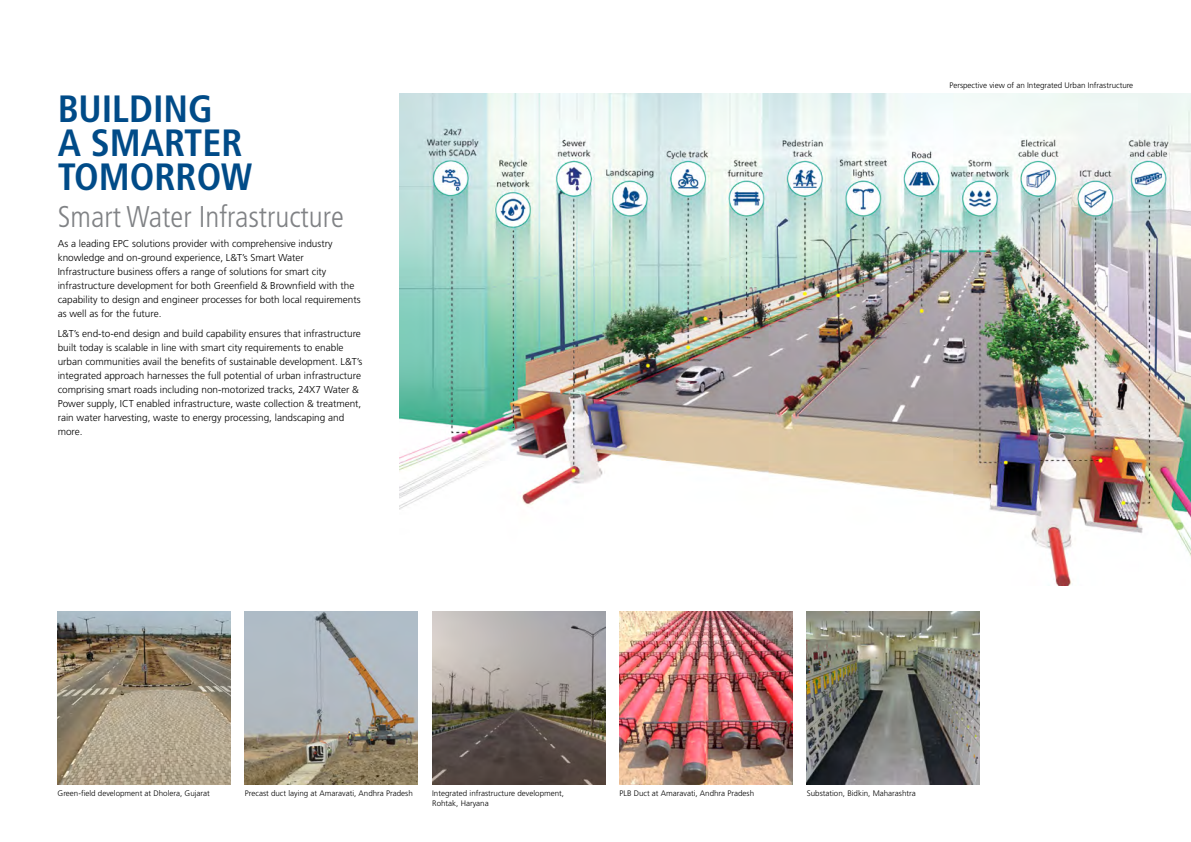
<style>
.page{position:relative;width:1191px;height:842px;background:#fff}
.page>*{position:absolute;margin:0;border:0;box-sizing:border-box;transform-origin:0 0}
.t1{font:700 condensed 38px/33.6px "Frutiger LT Pro";color:#004b88}
.t2{font:300 condensed 30px "Frutiger LT Pro";color:#808285}
.t3{font:300 10px/14px "Frutiger LT Pro";color:#000}
.t4{font:300 8px/9.6px "Frutiger LT Pro";color:#000}
</style>
<div class="page">
<img style="left:400px;top:94px;width:791px;height:491px">
<img style="left:58px;top:612px;width:172px;height:172px">
<img style="left:245px;top:612px;width:173px;height:172px">
<img style="left:619px;top:612px;width:173px;height:172px">
<img style="left:432px;top:612px;width:173px;height:172px">
<img style="left:807px;top:612px;width:172px;height:172px">
<h1 class="t1" style="left:58px;top:92px;width:196px">BUILDING<br>A SMARTER<br>TOMORROW</h1>
<h2 class="t2" style="left:58px;top:200px;width:288px">Smart Water Infrastructure</h2>
<p class="t3" style="left:58px;top:236px;width:304px">As a leading EPC solutions provider with comprehensive industry knowledge and on-ground experience, L&amp;T’s Smart Water Infrastructure business offers a range of solutions for smart city infrastructure development for both Greenfield &amp; Brownfield with the capability to design and engineer processes for both local requirements as well as for the future.</p>
<p class="t3" style="left:58px;top:326px;width:306px">L&amp;T’s end-to-end design and build capability ensures that infrastructure built today is scalable in line with smart city requirements to enable urban communities avail the benefits of sustainable development. L&amp;T’s integrated approach harnesses the full potential of urban infrastructure comprising smart roads including non-motorized tracks, 24X7 Water &amp; Power supply, ICT enabled infrastructure, waste collection &amp; treatment, rain water harvesting, waste to energy processing, landscaping and more.</p>
<p class="t4" style="left:949px;top:81px;width:185px">Perspective view of an Integrated Urban Infrastructure</p>
<p class="t4" style="left:58px;top:789px;width:154px">Green-field development at Dholera, Gujarat</p>
<p class="t4" style="left:245px;top:789px;width:169px">Precast duct laying at Amaravati, Andhra Pradesh</p>
<p class="t4" style="left:432px;top:789px;width:133px">Integrated infrastructure development,<br>Rohtak, Haryana</p>
<p class="t4" style="left:619px;top:789px;width:136px">PLB Duct at Amaravati, Andhra Pradesh</p>
<p class="t4" style="left:807px;top:789px;width:110px">Substation, Bidkin, Maharashtra</p>
</div>
